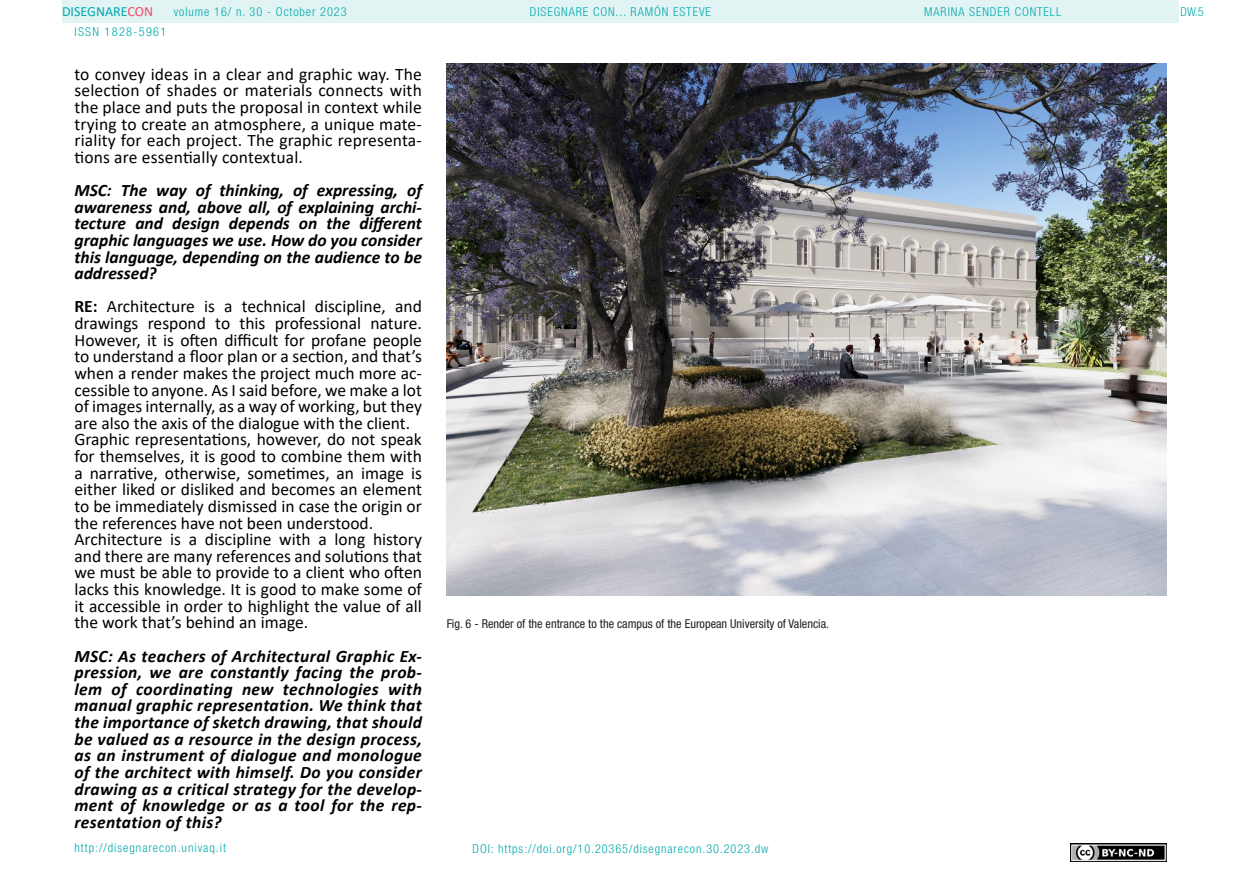
<style>
.page{position:relative;width:1241px;height:893px;background:#fff}
.page>*{position:absolute;margin:0;border:0;box-sizing:border-box;transform-origin:0 0}
.t1{font:17.5px/16.6px "Calibri";color:#000;text-align:justify}
.t2{font:italic 700 17.5px/16.6px "Calibri";letter-spacing:.005em;color:#000;text-align:justify}
.t3{font:14px "Calibri";color:#00aaad}
.t4{font:300 condensed 12.25px "Helvetica Neue LT Std";letter-spacing:.075em;color:#00aaad}
.t5{font:condensed 12.25px "Helvetica Neue LT Std";color:#231f20}
.t6{font:300 condensed 12.25px "Helvetica Neue LT Std";letter-spacing:.11em;color:#00aaad}
.s1{color:#f24862}
.s2{font-weight:700}
</style>
<div class="page">
<div style="left:62px;top:0;width:1116px;height:23px;background:#e2f3f4"></div>
<img style="left:1070px;top:843px;width:96px;height:18px">
<img style="left:446px;top:63px;width:720px;height:532px">
<p class="t4" style="left:174px;top:5px;width:174px">volume 16/ n. 30 - October 2023</p>
<p class="t4" style="left:530px;top:5px;width:182px">DISEGNARE CON... RAMÓN ESTEVE</p>
<p class="t3" style="left:62px;top:2px;width:93px">DISEGNARE<span class="s1">CON</span></p>
<p class="t4" style="left:924px;top:5px;width:138px">MARINA SENDER CONTELL</p>
<p class="t6" style="left:74px;top:24px;width:93px">ISSN 1828-5961</p>
<p class="t1" style="left:74px;top:65px;width:349px">to convey ideas in a clear and graphic way. The selection of shades or materials connects with the place and puts the proposal in context while trying to create an atmosphere, a unique mate&shy;riality for each project. The graphic representa&shy;tions are essentially contextual.</p>
<p class="t2" style="left:74px;top:181px;width:349px">MSC: The way of thinking, of expressing, of awareness and, above all, of explaining archi&shy;tecture and design depends on the different graphic languages we use. How do you consider this language, depending on the audience to be addressed?</p>
<p class="t1" style="left:74px;top:298px;width:349px;text-align:left"><span class="s2">RE:</span> Architecture is a technical discipline, and drawings respond to this professional nature.<br>However, it is often difficult for profane people to understand a floor plan or a section, and that’s when a render makes the project much more ac&shy;cessible to anyone. As I said before, we make a lot of images internally, as a way of working, but they are also the axis of the dialogue with the client.<br>Graphic representations, however, do not speak for themselves, it is good to combine them with a narrative, otherwise, sometimes, an image is either liked or disliked and becomes an element to be immediately dismissed in case the origin or the references have not been understood.<br>Architecture is a discipline with a long history and there are many references and solutions that we must be able to provide to a client who often lacks this knowledge. It is good to make some of it accessible in order to highlight the value of all the work that’s behind an image.</p>
<p class="t2" style="left:74px;top:647px;width:349px">MSC: As teachers of Architectural Graphic Ex&shy;pression, we are constantly facing the prob&shy;lem of coordinating new technologies with manual graphic representation. We think that the importance of sketch drawing, that should be valued as a resource in the design process, as an instrument of dialogue and monologue of the architect with himself. Do you consider drawing as a critical strategy for the develop&shy;ment of knowledge or as a tool for the rep&shy;resentation of this?</p>
<p class="t4" style="left:74px;top:841px;width:153px">http://disegnarecon.univaq.it</p>
<p class="t5" style="left:446px;top:617px;width:384px">Fig. 6 - Render of the entrance to the campus of the European University of Valencia.</p>
<p class="t4" style="left:472px;top:842px;width:297px">DOI: https://doi.org/10.20365/disegnarecon.30.2023.dw</p>
<p class="t4" style="left:1180px;top:5px;width:25px">DW.5</p>
</div>
